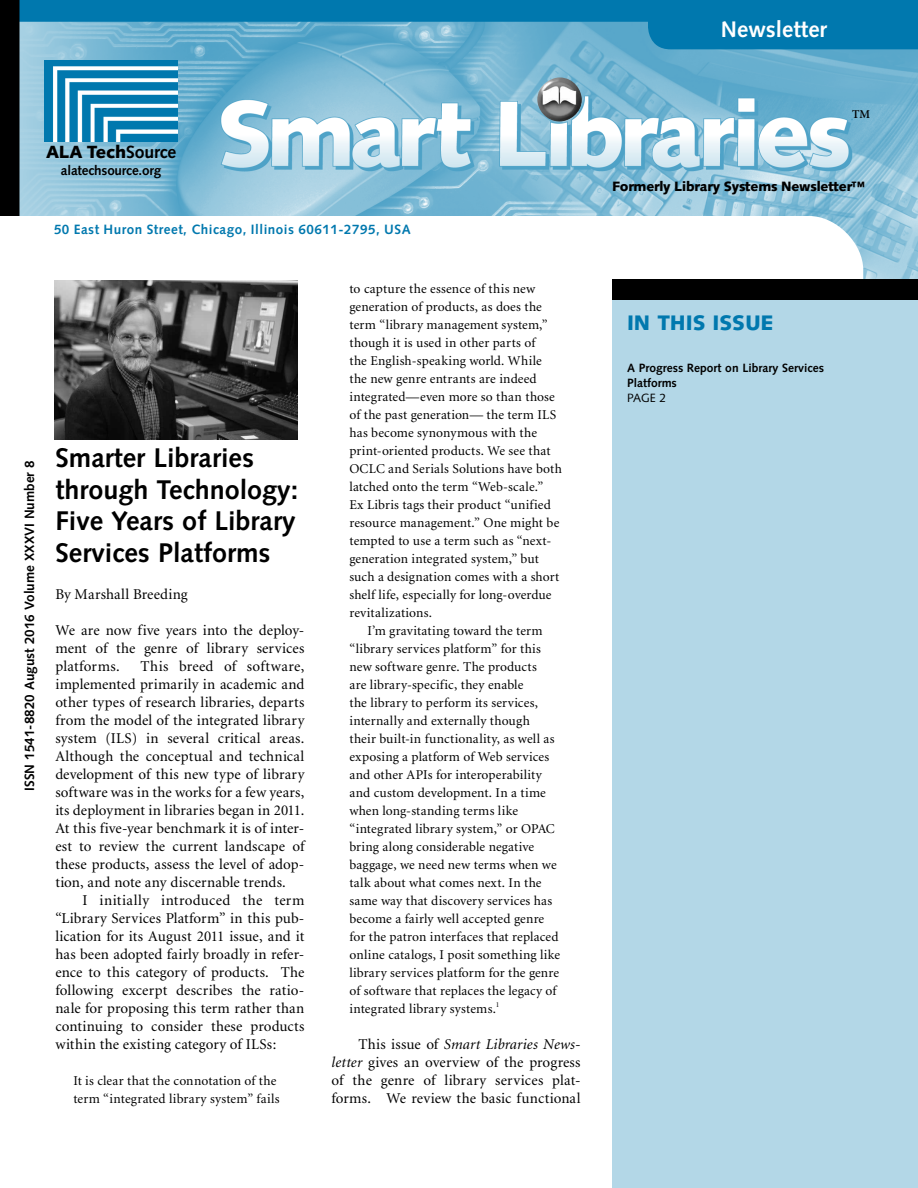
<style>
.page{position:relative;width:918px;height:1188px;background:#fff}
.page>*{position:absolute;margin:0;border:0;box-sizing:border-box;transform-origin:0 0}
.Heading_1{font:700 27px/31.5px "Syntax";color:#000}
.t1{font:700 22.5px "Syntax";color:#fff}
.toc_head{font:900 21px "Syntax";color:#0078ae}
.head{font:900 17.7px "Syntax";letter-spacing:-.01em;color:#000}
.Text_no_indent{font:15px/18px "Minion";letter-spacing:.005em;color:#000;text-align:justify}
.Text{font:15px/18px "Minion";letter-spacing:.01em;color:#000;text-align:justify}
.Extract{font:13.5px/18px "Minion";letter-spacing:.01em;color:#000}
.Body{font:700 13.5px "Syntax";color:#000}
.t2{font:700 13.5px "Syntax";letter-spacing:.035em;color:#0078ae}
.Body-2{font:900 13.5px "Syntax";letter-spacing:-.015em;color:#000}
.Toc_main_line{font:700 12px/15px "Syntax";color:#000}
.Body-3{font:600 12px "Minion";color:#000}
.s1{font-weight:700}
.s2{font-style:italic}
.s3{font-weight:400}
</style>
<div class="page">
<img style="left:20px;top:22px;width:898px;height:259px">
<div style="left:612px;top:299px;width:306px;height:889px;background:#b3d7e7"></div>
<div style="left:612px;top:279px;width:306px;height:20px;background:#000"></div>
<div style="left:15px;top:0;width:903px;height:22px;background:#0078ae"></div>
<div style="left:0;top:0;width:20px;height:216px;background:#000"></div>
<div style="left:648px;top:22px;width:270px;height:27px;background:#0078ae"></div>
<img style="left:537px;top:77px;width:45px;height:45px;border-radius:22px">
<img style="left:44px;top:60px;width:134px;height:81px">
<img style="left:54px;top:281px;width:244px;height:159px">
<p class="head" style="left:46px;top:142px;width:132px">ALA Tech<span class="s1">Source</span></p>
<p class="Body" style="left:61px;top:162px;width:102px">alatechsource.org</p>
<p class="t2" style="left:54px;top:221px;width:358px">50 East Huron Street, Chicago, Illinois 60611-2795, USA</p>
<p class="Body" style="left:22px;top:791px;width:332px;rotate:-90deg">ISSN 1541-8820 August 2016 Volume XXXVI Number 8</p>
<p class="Heading_1" style="left:55px;top:443px;width:244px">Smarter Libraries through Technology:<br>Five Years of Library<br>Services Platforms</p>
<p class="Text_no_indent" style="left:55px;top:585px;width:134px">By Marshall Breeding</p>
<p class="Text_no_indent" style="left:55px;top:621px;width:251px">We are now five years into the deploy&shy;ment of the genre of library services platforms.</p>
<p class="Text_no_indent" style="left:55px;top:657px;width:251px;text-indent:85px">This breed of software, implemented primarily in academic and other types of research libraries, departs from the model of the integrated library system (ILS) in several critical areas.<br>Although the conceptual and technical development of this new type of library software was in the works for a few years, its deployment in libraries began in 2011.<br>At this five-year benchmark it is of inter&shy;est to review the current landscape of these products, assess the level of adop&shy;tion, and note any discernable trends.</p>
<p class="Text" style="left:55px;top:891px;width:251px;text-indent:27px">I initially introduced the term “Library Services Platform” in this pub&shy;lication for its August 2011 issue, and it has been adopted fairly broadly in refer&shy;ence to this category of products. The following excerpt describes the ratio&shy;nale for proposing this term rather than continuing to consider these products within the existing category of ILSs:</p>
<p class="Extract" style="left:73px;top:1072px;width:208px">It is clear that the connotation of the term “integrated library system” fails</p>
<p class="Extract" style="left:349px;top:280px;width:214px">to capture the essence of this new generation of products, as does the term “library management system,” though it is used in other parts of<br>the English-speaking world. While the new genre entrants are indeed integrated—even more so than those of the past generation— the term ILS has become synonymous with the print-oriented products. We see that OCLC and Serials Solutions have both latched onto the term “Web-scale.”<br>Ex Libris tags their product “unified resource management.” One might be tempted to use a term such as “next&shy;generation integrated system,” but such a designation comes with a short shelf life, especially for long-overdue revitalizations.</p>
<p class="Extract" style="left:349px;top:622px;width:212px;text-indent:18px">I’m gravitating toward the term “library services platform” for this new software genre. The products<br>are library-specific, they enable<br>the library to perform its services, internally and externally though<br>their built-in functionality, as well as exposing a platform of Web services and other APIs for interoperability and custom development. In a time when long-standing terms like “integrated library system,” or OPAC bring along considerable negative baggage, we need new terms when we talk about what comes next. In the same way that discovery services has become a fairly well accepted genre for the patron interfaces that replaced online catalogs, I posit something like library services platform for the genre of software that replaces the legacy of integrated library systems.<sup>1</sup></p>
<p class="Text" style="left:331px;top:1035px;width:251px;text-indent:27px">This issue of <span class="s2">Smart Libraries News&shy;letter</span> gives an overview of the progress of the genre of library services plat&shy;forms. We review the basic functional</p>
<p class="t1" style="left:721px;top:17px;width:108px">Newsletter</p>
<p class="Body-3" style="left:852px;top:108px;width:19px">TM</p>
<p class="Body-2" style="left:612px;top:179px;width:255px">Formerly Library Systems Newsletter™</p>
<p class="toc_head" style="left:627px;top:310px;width:148px">IN THIS ISSUE</p>
<p class="Toc_main_line" style="left:627px;top:360px;width:198px">A Progress Report on Library Services<br>Platforms<br><span class="s3">PAGE 2</span></p>
</div>
